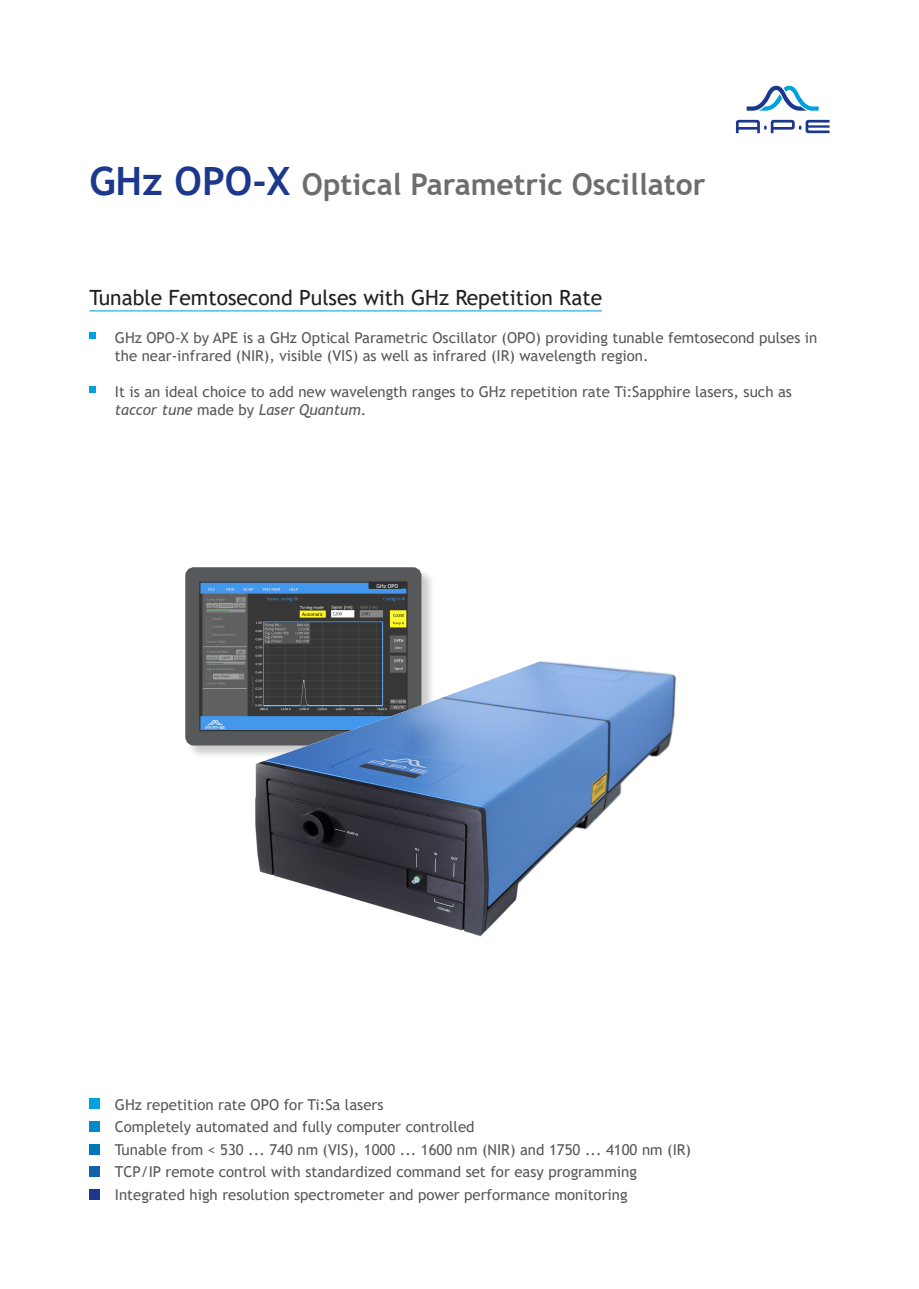
<style>
.page{position:relative;width:919px;height:1289px;background:#fff}
.page>*{position:absolute;margin:0;border:0;box-sizing:border-box;transform-origin:0 0}
.t1{font:700 30px "Trebuchet MS";color:#6c6d70}
.t2{font:21px "Trebuchet MS";color:#231f20}
.t3{font:15px/22.5px "Trebuchet MS";color:#57585a}
.t4{font:5.4px "Trebuchet MS";color:#fff}
.s1{font-size:39px;color:#1b388c}
.s2{font-style:italic}
</style>
<div class="page">
<svg style="left:735px;top:120px;width:94px;height:13px"></svg>
<svg style="left:746px;top:86px;width:72px;height:25px"></svg>
<div style="left:89px;top:1188px;width:11px;height:11px;background:#1b388c"></div>
<div style="left:89px;top:1166px;width:11px;height:10px;background:#1162aa"></div>
<div style="left:89px;top:1143px;width:11px;height:11px;background:#0176b9"></div>
<div style="left:89px;top:1121px;width:11px;height:11px;background:#008aca"></div>
<div style="left:89px;top:1098px;width:11px;height:11px;background:#00a1dd"></div>
<div style="left:186px;top:568px;width:249px;height:191px;background:#231f20;opacity:.23"></div>
<img style="left:201px;top:583px;width:204px;height:146px">
<div style="left:185px;top:567px;width:236px;height:178px;border:14px solid #57585a;border-radius:2px"></div>
<div style="left:199px;top:581px;width:208px;height:150px;border:1px solid #312f30"></div>
<div style="left:369px;top:583px;width:31px;height:5px;background:#2a2c30"></div>
<div style="left:89px;top:332px;width:7px;height:6px;background:#00a1dd"></div>
<div style="left:89px;top:386px;width:7px;height:6px;background:#00a1dd"></div>
<hr style="left:89px;top:310px;width:513px;height:1px;background:#00a1dd">
<img style="left:253px;top:656px;width:423px;height:281px">
<h1 class="t1" style="left:89px;top:165px;width:617px"><span class="s1">GHz OPO-X</span> Optical Parametric Oscillator</h1>
<h2 class="t2" style="left:89px;top:284px;width:514px">Tunable Femtosecond Pulses with GHz Repetition Rate</h2>
<p class="t3" style="left:115px;top:328px;width:704px;line-height:18px">GHz OPO-X by APE is a GHz Optical Parametric Oscillator (OPO) providing tunable femtosecond pulses in the near-infrared (NIR), visible (VIS) as well as infrared (IR) wavelength region.</p>
<p class="t3" style="left:115px;top:382px;width:678px;line-height:18px">It is an ideal choice to add new wavelength ranges to GHz repetition rate Ti:Sapphire lasers, such as <span class="s2">taccor tune</span> made by <span class="s2">Laser Quantum</span>.</p>
<p class="t4" style="left:376px;top:582px;width:23px">GHz OPO</p>
<p class="t3" style="left:115px;top:1092px;width:577px">GHz repetition rate OPO for Ti:Sa lasers<br>Completely automated and fully computer controlled<br>Tunable from &lt; 530 ... 740 nm (VIS), 1000 ... 1600 nm (NIR) and 1750 ... 4100 nm (IR)<br>TCP/IP remote control with standardized command set for easy programming Integrated high resolution spectrometer and power performance monitoring</p>
</div>
